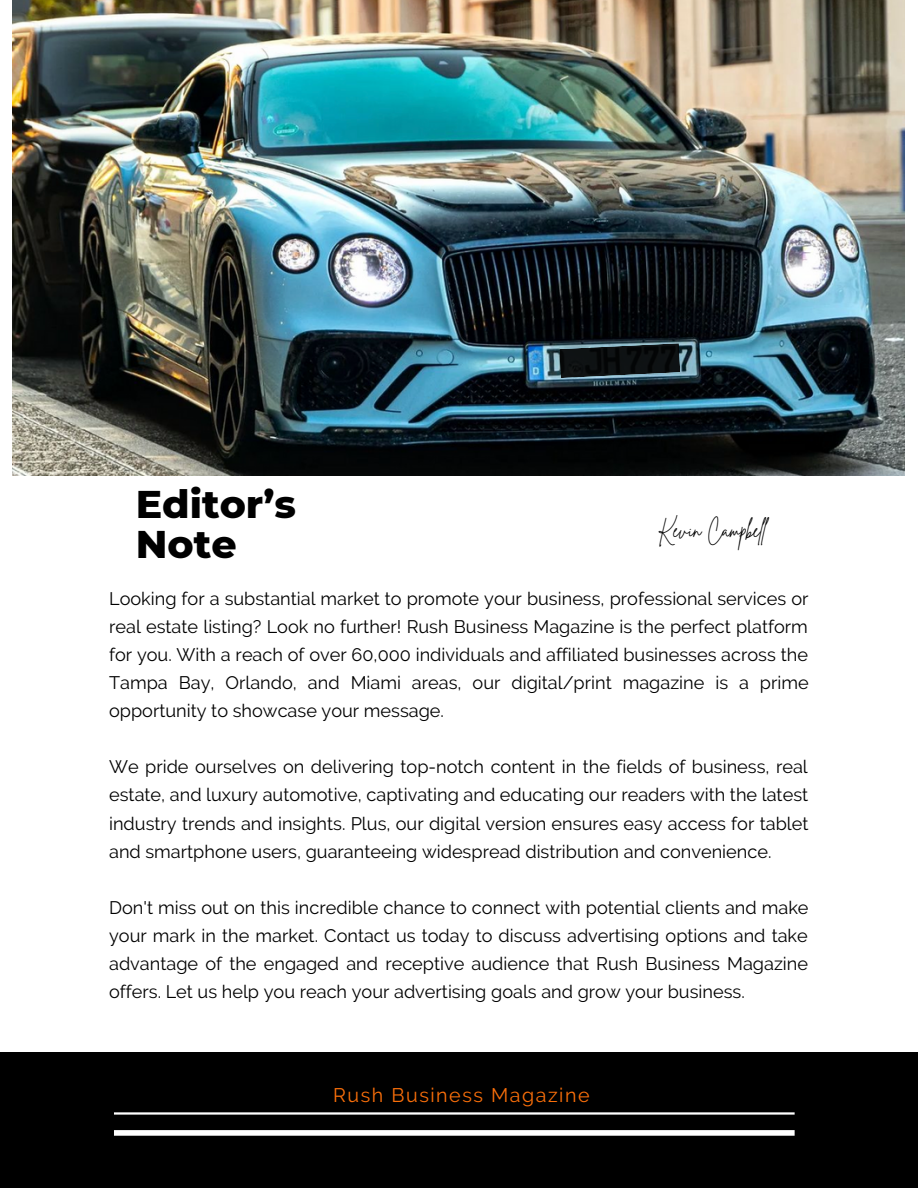
<style>
.page{position:relative;width:918px;height:1188px;background:#fff}
.page>*{position:absolute;margin:0;border:0;box-sizing:border-box;transform-origin:0 0}
.t1{font:800 39.45px/40px "Montserrat";color:#000}
.t2{font:19.95px "Brittany Signature";color:#000}
.t3{font:19.65px "Raleway";letter-spacing:.08em;color:#fa6f0a}
.t4{font:18.15px/28.2px "Raleway";color:#000;text-align:justify}
</style>
<div class="page">
<div style="left:0;top:1052px;width:918px;height:136px;background:#000"></div>
<img style="left:13px;top:0;width:892px;height:476px">
<hr style="left:114px;top:1112px;width:681px;height:3px;background:#fff">
<div style="left:114px;top:1130px;width:681px;height:6px;background:#fff"></div>
<svg style="left:559px;top:343px;width:121px;height:35px;background:#202a2e"></svg>
<p class="t1" style="left:136px;top:484px;width:162px">Editor’s<br>Note</p>
<p class="t2" style="left:658px;top:518px;width:110px">Kevin Campbell</p>
<p class="t4" style="left:109px;top:584px;width:701px">Looking for a substantial market to promote your business, professional services or real estate listing? Look no further! Rush Business Magazine is the perfect platform for you. With a reach of over 60,000 individuals and affiliated businesses across the Tampa Bay, Orlando, and Miami areas, our digital/print magazine is a prime opportunity to showcase your message.</p>
<p class="t4" style="left:109px;top:753px;width:701px">We pride ourselves on delivering top-notch content in the fields of business, real estate, and luxury automotive, captivating and educating our readers with the latest industry trends and insights. Plus, our digital version ensures easy access for tablet and smartphone users, guaranteeing widespread distribution and convenience.</p>
<p class="t4" style="left:109px;top:893px;width:701px">Don't miss out on this incredible chance to connect with potential clients and make your mark in the market. Contact us today to discuss advertising options and take advantage of the engaged and receptive audience that Rush Business Magazine offers. Let us help you reach your advertising goals and grow your business.</p>
<p class="t3" style="left:333px;top:1083px;width:258px">Rush Business Magazine</p>
</div>
